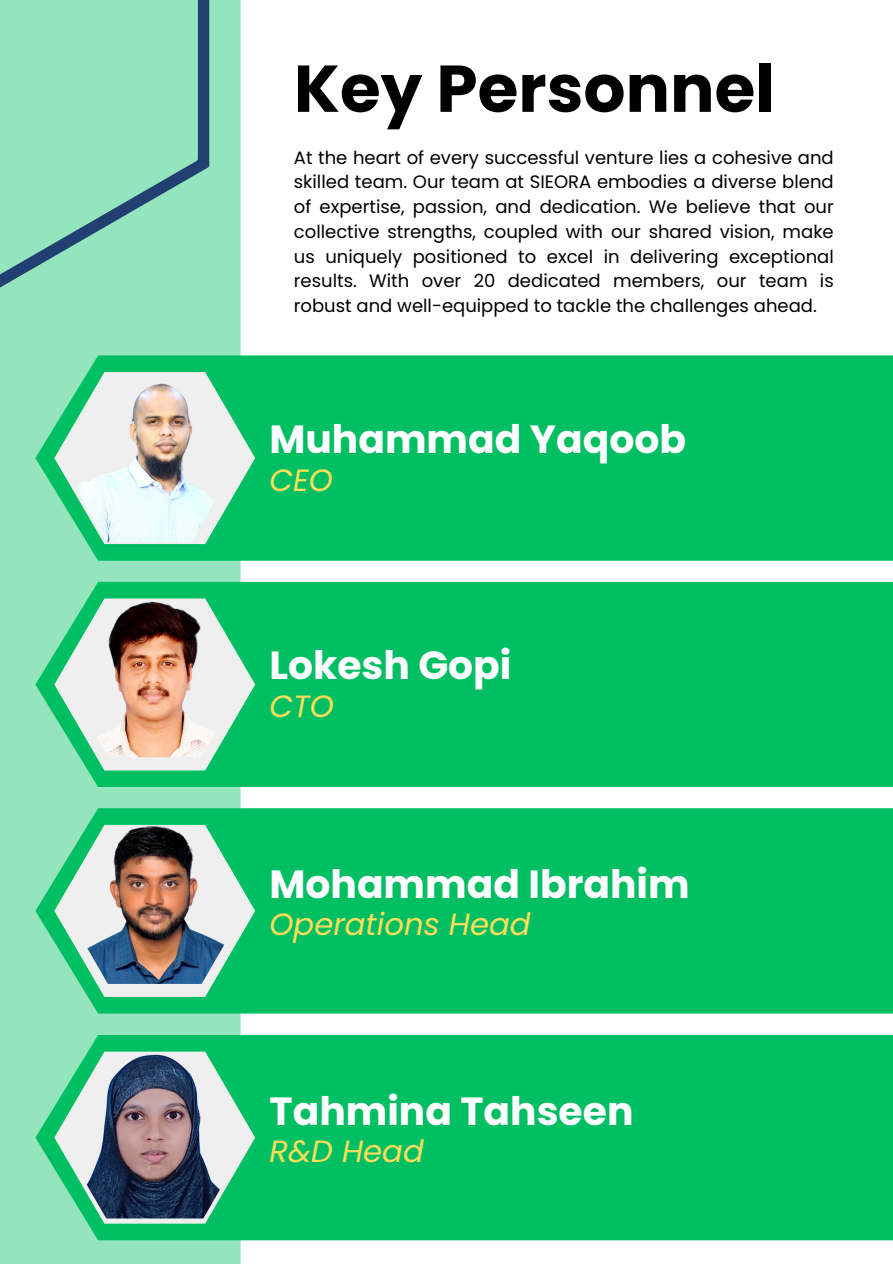
<style>
.page{position:relative;width:893px;height:1264px;background:#fff}
.page>*{position:absolute;margin:0;border:0;box-sizing:border-box;transform-origin:0 0}
.t1{font:700 66px "Poppins";color:#000}
.t2{font:700 39.3px "Poppins";color:#fff}
.t3{font:italic 30.75px "Poppins";color:#ffde59}
.t4{font:18px/24.8px "Poppins";color:#000;text-align:justify}
</style>
<div class="page">
<div style="left:0;top:0;width:240px;height:1263px;background:#94e4bd"></div>
<div style="left:35px;top:355px;width:857px;height:205px;background:#00bf63"></div>
<div style="left:35px;top:582px;width:857px;height:205px;background:#00bf63"></div>
<svg style="left:54px;top:372px;width:201px;height:172px"></svg>
<svg style="left:54px;top:598px;width:201px;height:172px"></svg>
<img style="left:61px;top:374px;width:176px;height:168px">
<img style="left:61px;top:595px;width:187px;height:162px">
<div style="left:35px;top:808px;width:857px;height:205px;background:#00bf63"></div>
<svg style="left:54px;top:824px;width:201px;height:172px"></svg>
<img style="left:61px;top:821px;width:187px;height:162px">
<svg style="left:0;top:0;width:209px;height:288px"></svg>
<div style="left:35px;top:1034px;width:857px;height:206px;background:#00bf63"></div>
<svg style="left:54px;top:1051px;width:201px;height:172px"></svg>
<img style="left:58px;top:1050px;width:194px;height:168px">
<p class="t1" style="left:294px;top:42px;width:482px">Key Personnel</p>
<h2 class="t4" style="left:294px;top:145px;width:541px">At the heart of every successful venture lies a cohesive and skilled team. Our team at SIEORA embodies a diverse blend of expertise, passion, and dedication. We believe that our collective strengths, coupled with our shared vision, make us uniquely positioned to excel in delivering exceptional results. With over 20 dedicated members, our team is robust and well-equipped to tackle the challenges ahead.</h2>
<h2 class="t2" style="left:269px;top:411px;width:418px">Muhammad Yaqoob</h2>
<h3 class="t3" style="left:269px;top:458px;width:65px">CEO</h3>
<h3 class="t2" style="left:269px;top:638px;width:243px">Lokesh Gopi</h3>
<p class="t3" style="left:269px;top:684px;width:66px">CTO</p>
<h2 class="t2" style="left:269px;top:856px;width:422px">Mohammad Ibrahim</h2>
<h4 class="t3" style="left:269px;top:903px;width:263px">Operations Head</h4>
<p class="t2" style="left:269px;top:1083px;width:365px">Tahmina Tahseen</p>
<h2 class="t3" style="left:269px;top:1129px;width:156px">R&amp;D Head</h2>
</div>
